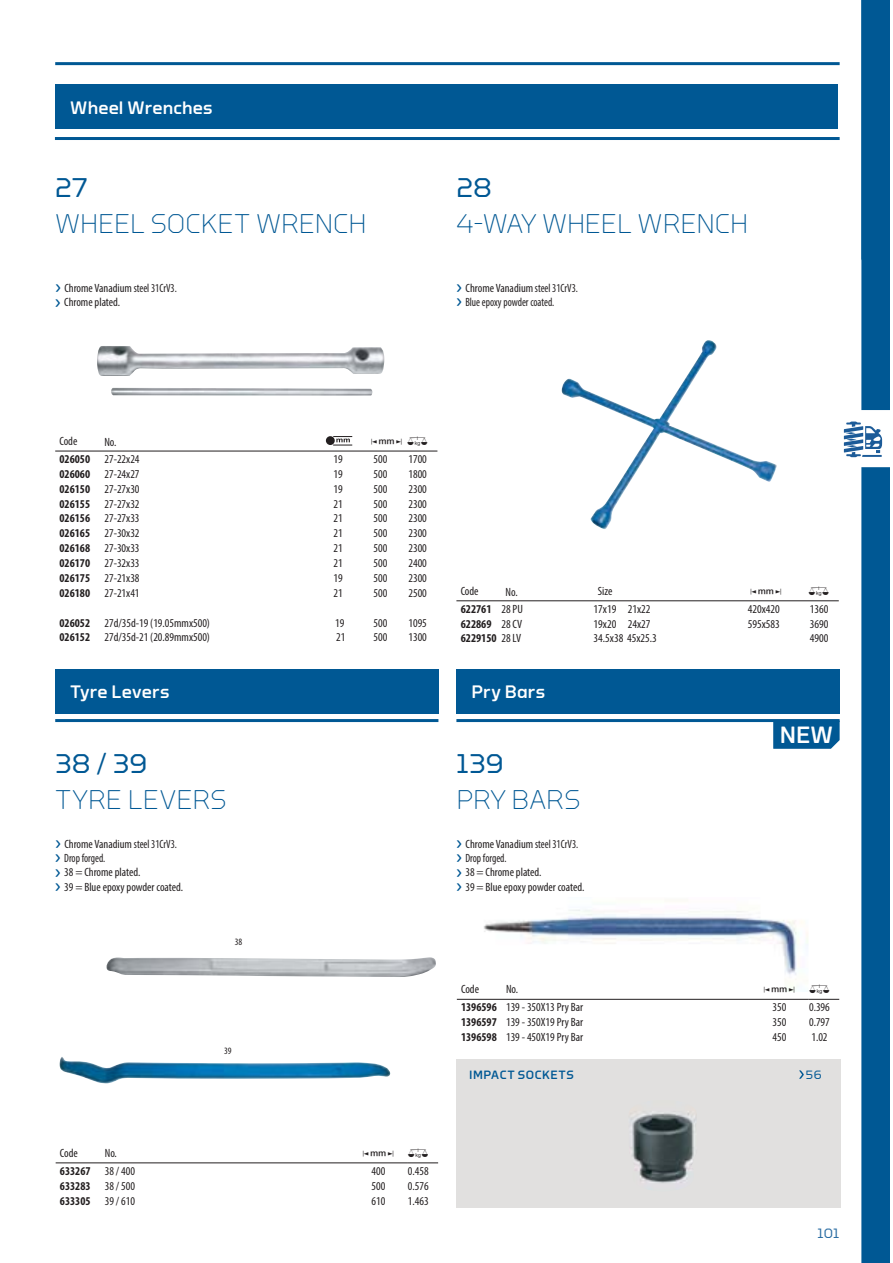
<style>
.page{position:relative;width:893px;height:1263px;background:#fff}
.page>*{position:absolute;margin:0;border:0;box-sizing:border-box;transform-origin:0 0}
.t1{font:300 27px "GEDORE Type";color:#005894}
.t2{font:27px "GEDORE Type";color:#005894}
.t3{font:500 23.55px "GEDORE Type";color:#fff}
.t4{font:500 18px "GEDORE Type";letter-spacing:.015em;color:#fff}
.t5{font:13.5px "GEDORE Type";color:#2b6da3}
.t6{font:condensed 12px/14.4px "Myriad Pro";color:#231f20}
.t7{font:700 condensed 12px "Myriad Pro";color:#231f20}
.t8{font:500 12px "GEDORE Type";letter-spacing:.045em;color:#005894}
.t9{font:12px "Gedore";color:#231f20}
.t10{font:12px "GEDORE Type";color:#005894}
.t11{font:condensed 9.75px "Myriad Pro";color:#231f20}
.s1{font-family:"GEDORE Type";font-stretch:normal;font-size:16.8px;color:#005894}
.s2{font-weight:700}
.s3{font-weight:400}
</style>
<div class="page">
<img style="left:561px;top:340px;width:212px;height:189px">
<img style="left:97px;top:346px;width:287px;height:30px">
<img style="left:111px;top:388px;width:261px;height:8px">
<img style="left:59px;top:1057px;width:332px;height:26px">
<img style="left:107px;top:957px;width:329px;height:20px">
<hr style="left:55px;top:137px;width:784px;height:3px;background:#005894">
<hr style="left:55px;top:719px;width:383px;height:3px;background:#005894">
<img style="left:484px;top:909px;width:289px;height:35px">
<hr style="left:55px;top:62px;width:784px;height:3px;background:#005894">
<hr style="left:456px;top:600px;width:383px;height:1px;background:#231f20">
<hr style="left:55px;top:451px;width:382px;height:1px;background:#231f20">
<div style="left:326px;top:436px;width:9px;height:9px;background:#231f20;border-radius:50%"></div>
<svg style="left:333px;top:436px;width:19px;height:10px"></svg>
<hr style="left:407px;top:1163px;width:31px;height:1px;background:#231f20">
<hr style="left:56px;top:1163px;width:351px;height:1px;background:#231f20">
<hr style="left:456px;top:719px;width:383px;height:3px;background:#005894">
<hr style="left:457px;top:999px;width:351px;height:1px;background:#231f20">
<div style="left:456px;top:669px;width:383px;height:44px;background:#005894"></div>
<div style="left:456px;top:1059px;width:385px;height:148px;background:#e1e0df"></div>
<img style="left:631px;top:1113px;width:65px;height:70px">
<svg style="left:773px;top:0;width:116px;height:1263px"></svg>
<div style="left:55px;top:84px;width:782px;height:45px;background:#005894"></div>
<div style="left:55px;top:669px;width:383px;height:44px;background:#005894"></div>
<h3 class="t4" style="left:70px;top:101px;width:144px">Wheel Wrenches</h3>
<h1 class="t2" style="left:55px;top:173px;width:34px">27</h1>
<h1 class="t1" style="left:55px;top:215px;width:313px">WHEEL SOCKET WRENCH</h1>
<h1 class="t2" style="left:456px;top:173px;width:37px">28</h1>
<h1 class="t1" style="left:456px;top:215px;width:293px">4-WAY WHEEL WRENCH</h1>
<p class="t6" style="left:55px;top:281px;width:123px"><span class="s1">›</span> Chrome Vanadium steel 31CrV3. <span class="s1">›</span> Chrome plated.</p>
<p class="t6" style="left:456px;top:281px;width:123px"><span class="s1">›</span> Chrome Vanadium steel 31CrV3. <span class="s1">›</span> Blue epoxy powder coated.</p>
<p class="t6" style="left:59px;top:435px;width:19px">Code</p>
<p class="t6" style="left:104px;top:435px;width:14px">No.</p>
<p class="t9" style="left:371px;top:435px;width:58px">y 0</p>
<p class="t6" style="left:59px;top:453px;width:82px"><span class="s2">026050</span> 27-22x24</p>
<p class="t6" style="left:333px;top:453px;width:11px">19</p>
<p class="t6" style="left:373px;top:453px;width:15px">500</p>
<p class="t6" style="left:408px;top:453px;width:20px">1700</p>
<p class="t6" style="left:59px;top:467px;width:82px"><span class="s2">026060</span> 27-24x27</p>
<p class="t6" style="left:333px;top:467px;width:11px">19</p>
<p class="t6" style="left:373px;top:467px;width:15px">500</p>
<p class="t6" style="left:408px;top:467px;width:20px">1800</p>
<p class="t6" style="left:59px;top:482px;width:82px"><span class="s2">026150</span> 27-27x30</p>
<p class="t6" style="left:333px;top:482px;width:11px">19</p>
<p class="t6" style="left:373px;top:482px;width:15px">500</p>
<p class="t6" style="left:408px;top:482px;width:20px">2300</p>
<p class="t6" style="left:59px;top:497px;width:82px"><span class="s2">026155</span> 27-27x32</p>
<p class="t6" style="left:333px;top:497px;width:11px">21</p>
<p class="t6" style="left:373px;top:497px;width:15px">500</p>
<p class="t6" style="left:408px;top:497px;width:20px">2300</p>
<p class="t6" style="left:59px;top:512px;width:82px"><span class="s2">026156</span> 27-27x33</p>
<p class="t6" style="left:333px;top:512px;width:11px">21</p>
<p class="t6" style="left:373px;top:512px;width:15px">500</p>
<p class="t6" style="left:408px;top:512px;width:20px">2300</p>
<p class="t6" style="left:59px;top:527px;width:82px"><span class="s2">026165</span> 27-30x32</p>
<p class="t6" style="left:333px;top:527px;width:11px">21</p>
<p class="t6" style="left:373px;top:527px;width:15px">500</p>
<p class="t6" style="left:408px;top:527px;width:20px">2300</p>
<p class="t6" style="left:59px;top:542px;width:82px"><span class="s2">026168</span> 27-30x33</p>
<p class="t6" style="left:333px;top:542px;width:11px">21</p>
<p class="t6" style="left:373px;top:542px;width:15px">500</p>
<p class="t6" style="left:408px;top:542px;width:20px">2300</p>
<p class="t6" style="left:59px;top:557px;width:82px"><span class="s2">026170</span> 27-32x33</p>
<p class="t6" style="left:333px;top:557px;width:11px">21</p>
<p class="t6" style="left:373px;top:557px;width:15px">500</p>
<p class="t6" style="left:408px;top:557px;width:20px">2400</p>
<p class="t6" style="left:59px;top:571px;width:82px"><span class="s2">026175</span> 27-21x38</p>
<p class="t6" style="left:333px;top:571px;width:11px">19</p>
<p class="t6" style="left:373px;top:571px;width:15px">500</p>
<p class="t6" style="left:408px;top:571px;width:20px">2300</p>
<p class="t6" style="left:59px;top:586px;width:82px"><span class="s2">026180</span> 27-21x41</p>
<p class="t6" style="left:333px;top:586px;width:11px">21</p>
<p class="t6" style="left:373px;top:586px;width:15px">500</p>
<p class="t6" style="left:408px;top:586px;width:20px">2500</p>
<p class="t6" style="left:59px;top:616px;width:152px"><span class="s2">026052</span> 27d/35d-19 (19.05mmx500)</p>
<p class="t6" style="left:335px;top:616px;width:11px">19</p>
<p class="t6" style="left:373px;top:616px;width:15px">500</p>
<p class="t6" style="left:408px;top:616px;width:20px">1095</p>
<p class="t6" style="left:59px;top:631px;width:152px"><span class="s2">026152</span> 27d/35d-21 (20.89mmx500)</p>
<p class="t6" style="left:336px;top:631px;width:11px">21</p>
<p class="t6" style="left:373px;top:631px;width:15px">500</p>
<p class="t6" style="left:408px;top:631px;width:20px">1300</p>
<h3 class="t4" style="left:70px;top:686px;width:101px">Tyre Levers</h3>
<h1 class="t2" style="left:55px;top:748px;width:94px">38 / 39</h1>
<h1 class="t1" style="left:55px;top:790px;width:173px">TYRE LEVERS</h1>
<p class="t6" style="left:55px;top:837px;width:129px"><span class="s1">›</span> Chrome Vanadium steel 31CrV3. <span class="s1">›</span> Drop forged.<br><span class="s1">›</span> 38 = Chrome plated.<br><span class="s1">›</span> 39 = Blue epoxy powder coated.</p>
<p class="t11" style="left:235px;top:938px;width:9px">38</p>
<p class="t11" style="left:224px;top:1047px;width:9px">39</p>
<p class="t6" style="left:60px;top:1147px;width:19px">Code</p>
<p class="t6" style="left:105px;top:1147px;width:14px">No.</p>
<p class="t9" style="left:363px;top:1146px;width:67px">y 0</p>
<p class="t7" style="left:60px;top:1164px;width:77px">633267 <span class="s3">38 / 400</span></p>
<p class="t6" style="left:371px;top:1165px;width:15px">400</p>
<p class="t6" style="left:408px;top:1165px;width:22px">0.458</p>
<p class="t7" style="left:60px;top:1178px;width:77px">633283 <span class="s3">38 / 500</span></p>
<p class="t6" style="left:371px;top:1179px;width:15px">500</p>
<p class="t6" style="left:408px;top:1179px;width:22px">0.576</p>
<p class="t7" style="left:60px;top:1193px;width:77px">633305 <span class="s3">39 / 610</span></p>
<p class="t6" style="left:371px;top:1194px;width:15px">610</p>
<p class="t6" style="left:408px;top:1194px;width:22px">1.463</p>
<p class="t6" style="left:461px;top:585px;width:19px">Code</p>
<p class="t6" style="left:506px;top:585px;width:14px">No.</p>
<p class="t6" style="left:598px;top:585px;width:16px">Size</p>
<p class="t9" style="left:750px;top:584px;width:33px">y</p>
<p class="t9" style="left:808px;top:584px;width:22px">0</p>
<p class="t7" style="left:461px;top:601px;width:64px">622761 <span class="s3">28 PU</span></p>
<p class="t6" style="left:594px;top:602px;width:58px">17x19 21x22</p>
<p class="t6" style="left:748px;top:602px;width:34px">420x420</p>
<p class="t6" style="left:810px;top:602px;width:20px">1360</p>
<p class="t7" style="left:461px;top:616px;width:63px">622869 <span class="s3">28 CV</span></p>
<p class="t6" style="left:594px;top:617px;width:58px">19x20 24x27</p>
<p class="t6" style="left:748px;top:617px;width:34px">595x583</p>
<p class="t6" style="left:810px;top:617px;width:20px">3690</p>
<p class="t7" style="left:461px;top:631px;width:62px">6229150 <span class="s3">28 LV</span></p>
<p class="t6" style="left:594px;top:632px;width:65px">34.5x38 45x25.3</p>
<p class="t6" style="left:810px;top:632px;width:20px">4900</p>
<h3 class="t4" style="left:471px;top:686px;width:75px">Pry Bars</h3>
<h1 class="t2" style="left:456px;top:748px;width:49px">139</h1>
<h1 class="t1" style="left:456px;top:790px;width:126px">PRY BARS</h1>
<p class="t6" style="left:456px;top:837px;width:129px"><span class="s1">›</span> Chrome Vanadium steel 31CrV3. <span class="s1">›</span> Drop forged.<br><span class="s1">›</span> 38 = Chrome plated.<br><span class="s1">›</span> 39 = Blue epoxy powder coated.</p>
<h2 class="t3" style="left:780px;top:726px;width:55px">NEW</h2>
<p class="t6" style="left:461px;top:983px;width:19px">Code</p>
<p class="t6" style="left:506px;top:983px;width:14px">No.</p>
<p class="t9" style="left:764px;top:983px;width:67px">y 0</p>
<p class="t6" style="left:461px;top:1001px;width:124px"><span class="s2">1396596</span> 139 - 350X13 Pry Bar</p>
<p class="t6" style="left:772px;top:1001px;width:15px">350</p>
<p class="t6" style="left:809px;top:1001px;width:22px">0.396</p>
<p class="t6" style="left:461px;top:1016px;width:124px"><span class="s2">1396597</span> 139 - 350X19 Pry Bar</p>
<p class="t6" style="left:772px;top:1016px;width:15px">350</p>
<p class="t6" style="left:809px;top:1016px;width:22px">0.797</p>
<p class="t6" style="left:461px;top:1031px;width:124px"><span class="s2">1396598</span> 139 - 450X19 Pry Bar</p>
<p class="t6" style="left:772px;top:1031px;width:15px">450</p>
<p class="t6" style="left:811px;top:1031px;width:18px">1.02</p>
<p class="t8" style="left:469px;top:1070px;width:106px">IMPACT SOCKETS</p>
<p class="t10" style="left:806px;top:1068px;width:17px">56</p>
<p class="t5" style="left:818px;top:1225px;width:23px">101</p>
</div>
